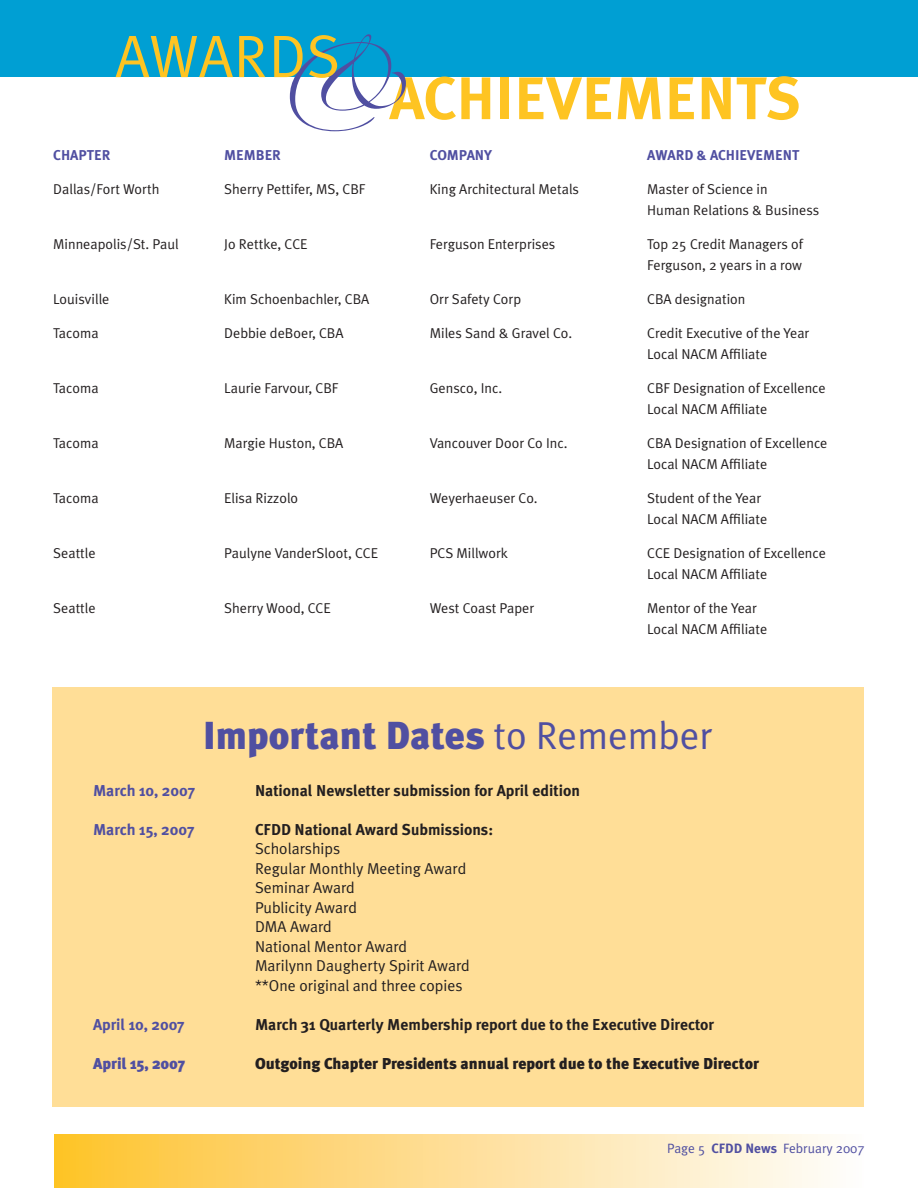
<style>
.page{position:relative;width:918px;height:1188px;background:#fff}
.page>*{position:absolute;margin:0;border:0;box-sizing:border-box;transform-origin:0 0}
.t1{font:700 60px "Meta Plus";color:#fec422}
.t2{font:60px "Meta Plus Normal";letter-spacing:.005em;color:#fec422}
.t3{font:900 39px "Meta Plus";color:#504fa1}
.t4{font:15.75px/19.5px "Meta Plus Normal";color:#231f20}
.t5{font:700 15.75px "Meta Plus";color:#231f20}
.t6{font:900 15.75px "Meta Plus";color:#231f20}
.t7{font:700 15.75px "Meta Plus";color:#504fa1}
.t8{font:900 15.75px "Meta Plus";color:#504fa1}
.t9{font:14.25px/21px "Meta Plus Normal";color:#231f20}
.t10{font:700 14.25px "Meta Plus";color:#504fa1}
.t11{font:13.5px "Meta Plus Normal";color:#504fa1}
.s1{font-family:"Zapfino";font-weight:400;font-size:63px;color:#504fa1}
.s2{font-family:"Meta Plus Normal";font-weight:400}
.s3{font-family:"Meta Plus";font-weight:700}
</style>
<div class="page">
<div style="left:54px;top:1134px;width:810px;height:54px;background:linear-gradient(to right,#fec22f,#fefdff)"></div>
<div style="left:52px;top:687px;width:812px;height:420px;background:#ffde97"></div>
<div style="left:0;top:0;width:918px;height:77px;background:#009fd3"></div>
<svg style="left:699px;top:1146px;width:5px;height:9px"></svg>
<h1 class="t1" style="left:279px;top:64px;width:524px"><span class="s1">&amp;</span> ACHIEVEMENTS</h1>
<h1 class="t2" style="left:115px;top:22px;width:227px">AWARDS</h1>
<p class="t10" style="left:53px;top:147px;width:54px">CHAPTER</p>
<p class="t10" style="left:224px;top:147px;width:53px">MEMBER</p>
<p class="t10" style="left:430px;top:147px;width:60px">COMPANY</p>
<p class="t10" style="left:647px;top:147px;width:154px">AWARD &amp; ACHIEVEMENT</p>
<p class="t9" style="left:53px;top:179px;width:108px">Dallas/Fort Worth</p>
<p class="t9" style="left:224px;top:179px;width:143px">Sherry Pettifer, MS, CBF</p>
<p class="t9" style="left:430px;top:179px;width:151px">King Architectural Metals</p>
<p class="t9" style="left:647px;top:179px;width:174px">Master of Science in<br>Human Relations &amp; Business</p>
<p class="t9" style="left:53px;top:234px;width:127px">Minneapolis/St. Paul</p>
<p class="t9" style="left:224px;top:234px;width:85px">Jo Rettke, CCE</p>
<p class="t9" style="left:430px;top:234px;width:127px">Ferguson Enterprises</p>
<p class="t9" style="left:647px;top:234px;width:157px">Top 25 Credit Managers of<br>Ferguson, 2 years in a row</p>
<p class="t9" style="left:53px;top:289px;width:58px">Louisville</p>
<p class="t9" style="left:224px;top:289px;width:147px">Kim Schoenbachler, CBA</p>
<p class="t9" style="left:430px;top:289px;width:93px">Orr Safety Corp</p>
<p class="t9" style="left:647px;top:289px;width:100px">CBA designation</p>
<p class="t9" style="left:53px;top:323px;width:47px">Tacoma</p>
<p class="t9" style="left:224px;top:323px;width:121px">Debbie deBoer, CBA</p>
<p class="t9" style="left:430px;top:323px;width:144px">Miles Sand &amp; Gravel Co.</p>
<p class="t9" style="left:647px;top:323px;width:164px">Credit Executive of the Year<br>Local NACM Affiliate</p>
<p class="t9" style="left:53px;top:378px;width:47px">Tacoma</p>
<p class="t9" style="left:224px;top:378px;width:116px">Laurie Farvour, CBF</p>
<p class="t9" style="left:430px;top:378px;width:74px">Gensco, Inc.</p>
<p class="t9" style="left:647px;top:378px;width:180px">CBF Designation of Excellence<br>Local NACM Affiliate</p>
<p class="t9" style="left:53px;top:432px;width:47px">Tacoma</p>
<p class="t9" style="left:224px;top:432px;width:121px">Margie Huston, CBA</p>
<p class="t9" style="left:430px;top:432px;width:139px">Vancouver Door Co Inc.</p>
<p class="t9" style="left:647px;top:432px;width:182px">CBA Designation of Excellence<br>Local NACM Affiliate</p>
<p class="t9" style="left:53px;top:487px;width:47px">Tacoma</p>
<p class="t9" style="left:224px;top:487px;width:75px">Elisa Rizzolo</p>
<p class="t9" style="left:430px;top:487px;width:109px">Weyerhaeuser Co.</p>
<p class="t9" style="left:647px;top:487px;width:122px">Student of the Year<br>Local NACM Affiliate</p>
<p class="t9" style="left:53px;top:542px;width:44px">Seattle</p>
<p class="t9" style="left:224px;top:542px;width:155px">Paulyne VanderSloot, CCE</p>
<p class="t9" style="left:430px;top:542px;width:80px">PCS Millwork</p>
<p class="t9" style="left:647px;top:542px;width:180px">CCE Designation of Excellence<br>Local NACM Affiliate</p>
<p class="t9" style="left:53px;top:597px;width:44px">Seattle</p>
<p class="t9" style="left:224px;top:597px;width:108px">Sherry Wood, CCE</p>
<p class="t9" style="left:430px;top:597px;width:106px">West Coast Paper</p>
<p class="t9" style="left:647px;top:597px;width:122px">Mentor of the Year<br>Local NACM Affiliate</p>
<h2 class="t3" style="left:203px;top:713px;width:511px">Important Dates <span class="s2">to Remember</span></h2>
<p class="t7" style="left:93px;top:781px;width:103px">March 10, 2007</p>
<p class="t5" style="left:255px;top:781px;width:327px">National Newsletter submission for April edition</p>
<p class="t7" style="left:93px;top:820px;width:103px">March 15, 2007</p>
<p class="t5" style="left:255px;top:820px;width:240px">CFDD National Award Submissions:</p>
<p class="t4" style="left:255px;top:839px;width:216px">Scholarships<br>Regular Monthly Meeting Award<br>Seminar Award<br>Publicity Award<br>DMA Award<br>National Mentor Award<br>Marilynn Daugherty Spirit Award **One original and three copies</p>
<p class="t7" style="left:93px;top:1015px;width:93px">April 10, 2007</p>
<p class="t5" style="left:255px;top:1015px;width:461px">March 31 Quarterly Membership report due to the Executive Director</p>
<p class="t8" style="left:93px;top:1054px;width:93px">April 15, 2007</p>
<p class="t6" style="left:255px;top:1054px;width:506px">Outgoing Chapter Presidents annual report due to the Executive Director</p>
<p class="t11" style="left:667px;top:1140px;width:199px">Page <span class="s3">CFDD News</span> February 2007</p>
</div>
